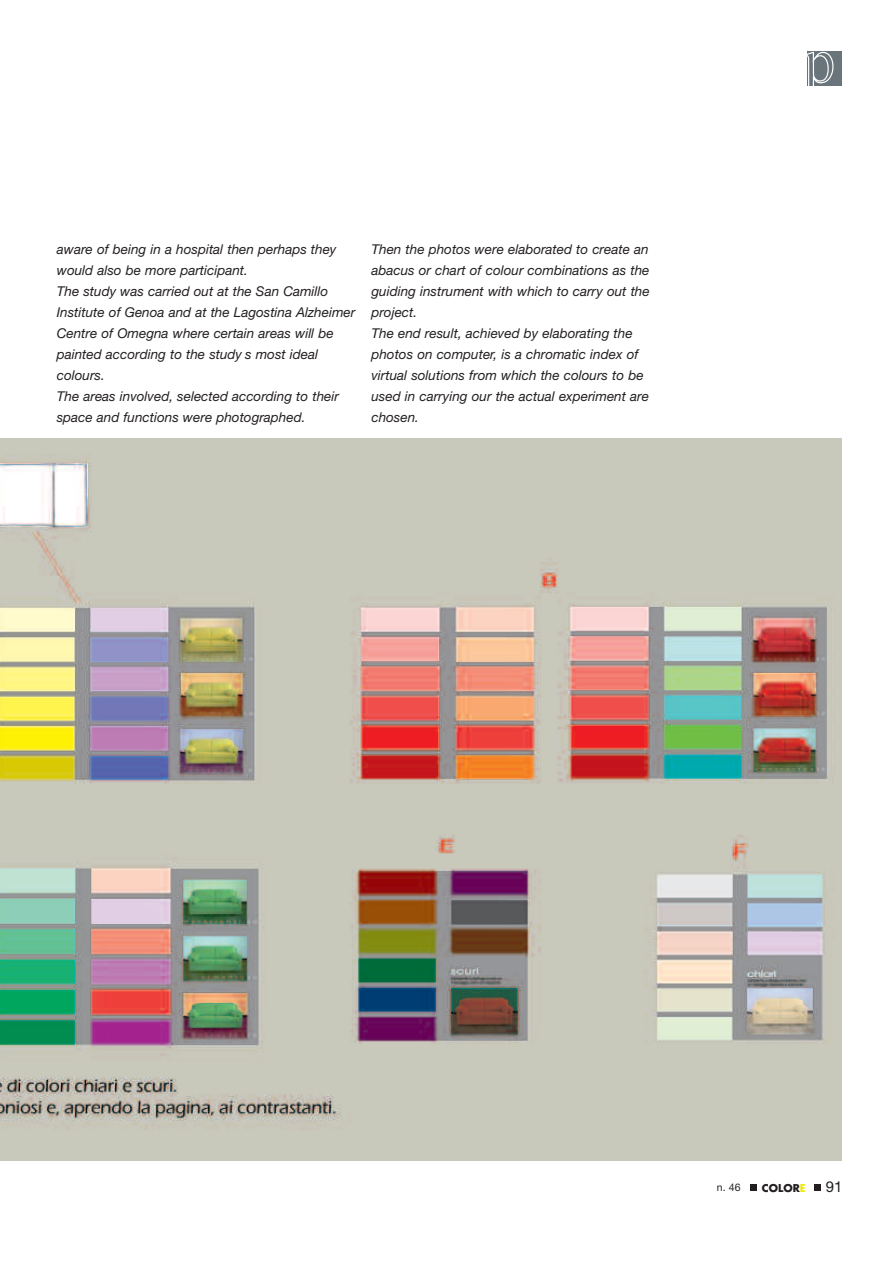
<style>
.page{position:relative;width:893px;height:1263px;background:#fff}
.page>*{position:absolute;margin:0;border:0;box-sizing:border-box;transform-origin:0 0}
.t1{font:15px "Helvetica Neue";color:#231f20}
.t2{font:italic 13.5px/21px "Helvetica Neue";color:#231f20}
.t3{font:700 10.5px "Futura";color:#231f20}
.t4{font:10.5px "Helvetica Neue";color:#231f20}
.s1{color:#ece810}
</style>
<div class="page">
<svg style="left:750px;top:1185px;width:6px;height:6px"></svg>
<div style="left:814px;top:1184px;width:6px;height:7px;background:#231f20"></div>
<img style="left:0;top:438px;width:842px;height:723px">
<div style="left:808px;top:51px;width:34px;height:34px;background:#6a747b"></div>
<svg style="left:807px;top:52px;width:26px;height:34px"></svg>
<p class="t2" style="left:57px;top:240px;width:300px">aware of being in a hospital then perhaps they would also be more participant.<br>The study was carried out at the San Camillo Institute of Genoa and at the Lagostina Alzheimer Centre of Omegna where certain areas will be painted according to the study s most ideal colours.<br>The areas involved, selected according to their space and functions were photographed.</p>
<p class="t2" style="left:371px;top:240px;width:280px">Then the photos were elaborated to create an abacus or chart of colour combinations as the guiding instrument with which to carry out the project.<br>The end result, achieved by elaborating the photos on computer, is a chromatic index of virtual solutions from which the colours to be used in carrying our the actual experiment are chosen.</p>
<p class="t4" style="left:717px;top:1183px;width:25px">n. 46</p>
<p class="t3" style="left:762px;top:1183px;width:45px">COLOR<span class="s1">E</span></p>
<p class="t1" style="left:826px;top:1182px;width:18px">91</p>
</div>
